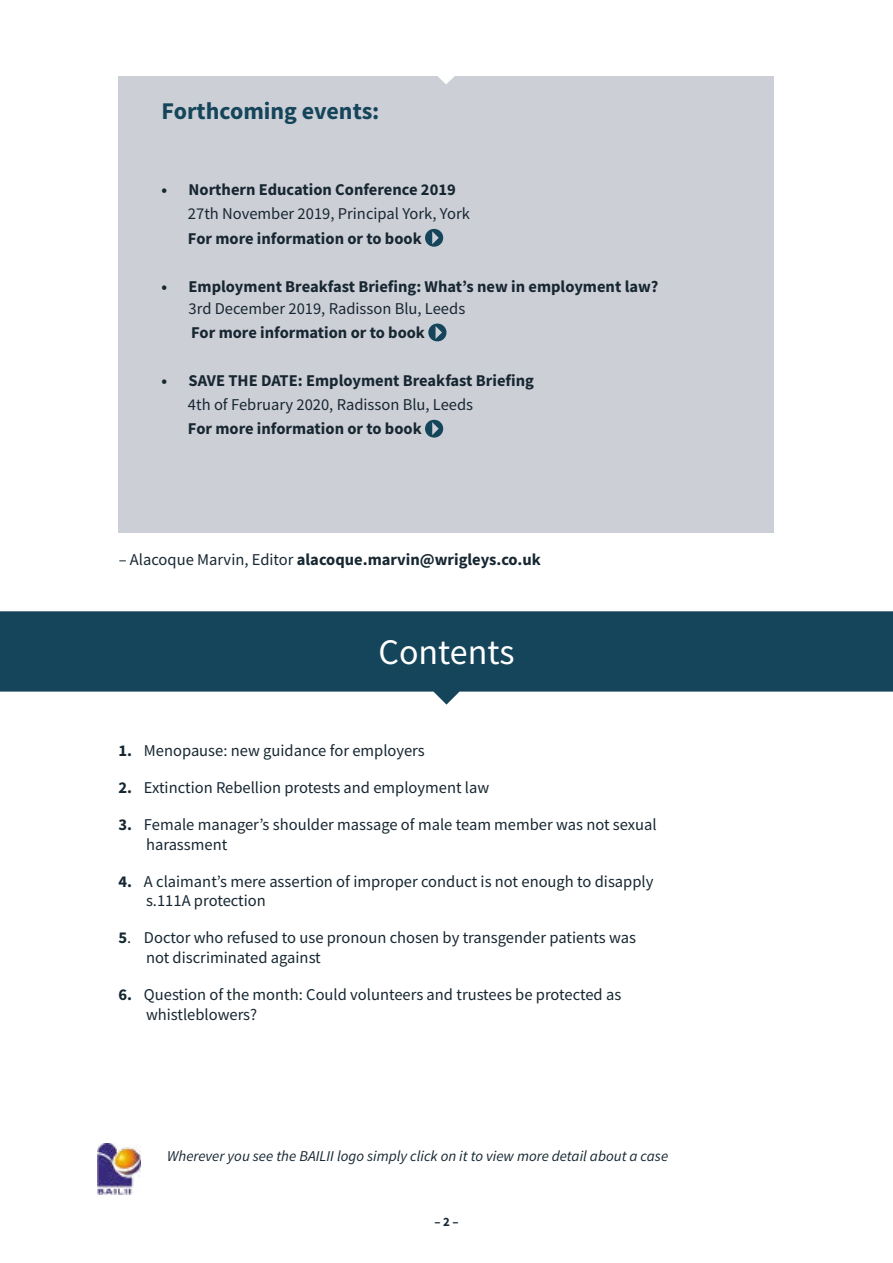
<style>
.page{position:relative;width:893px;height:1263px;background:#fff}
.page>*{position:absolute;margin:0;border:0;box-sizing:border-box;transform-origin:0 0}
.t1{font:36px "Source Sans Pro";color:#fff}
.t2{font:700 24px "Source Sans Pro";color:#15455a}
.t3{font:16.5px/19.8px "Source Sans Pro";color:#172732}
.t4{font:700 16.5px "Source Sans Pro";color:#172732}
.t5{font:italic 15px "Source Sans Pro";color:#172732}
.t6{font:700 12.75px "Source Sans Pro";color:#172732}
.s1{font-weight:400}
.s2{font-weight:700}
</style>
<div class="page">
<div style="left:118px;top:76px;width:656px;height:457px;background:#cdcfd6"></div>
<svg style="left:438px;top:76px;width:17px;height:8px"></svg>
<svg style="left:425px;top:229px;width:18px;height:18px"></svg>
<svg style="left:428px;top:324px;width:18px;height:17px"></svg>
<svg style="left:425px;top:420px;width:18px;height:18px"></svg>
<svg style="left:0;top:611px;width:893px;height:94px;background:#365f71"></svg>
<img style="left:98px;top:1144px;width:42px;height:50px">
<h2 class="t2" style="left:162px;top:95px;width:219px">Forthcoming events:</h2>
<p class="t4" style="left:162px;top:179px;width:296px">• Northern Education Conference 2019</p>
<p class="t3" style="left:188px;top:204px;width:283px">27th November 2019, Principal York, York</p>
<p class="t4" style="left:188px;top:227px;width:235px">For more information or to book</p>
<p class="t4" style="left:162px;top:275px;width:498px">• Employment Breakfast Briefing: What’s new in employment law?</p>
<p class="t3" style="left:189px;top:299px;width:278px">3rd December 2019, Radisson Blu, Leeds</p>
<p class="t4" style="left:191px;top:322px;width:235px">For more information or to book</p>
<p class="t4" style="left:162px;top:370px;width:374px">• SAVE THE DATE: Employment Breakfast Briefing</p>
<p class="t3" style="left:188px;top:395px;width:287px">4th of February 2020, Radisson Blu, Leeds</p>
<p class="t4" style="left:188px;top:418px;width:235px">For more information or to book</p>
<p class="t4" style="left:119px;top:548px;width:424px"><span class="s1">– Alacoque Marvin, Editor</span> alacoque.marvin@wrigleys.co.uk</p>
<h1 class="t1" style="left:379px;top:629px;width:137px">Contents</h1>
<p class="t3" style="left:118px;top:741px;width:308px"><span class="s2">1.</span> Menopause: new guidance for employers</p>
<p class="t3" style="left:118px;top:778px;width:372px"><span class="s2">2.</span> Extinction Rebellion protests and employment law</p>
<p class="t3" style="left:146px;top:814px;width:512px;text-indent:-28px"><span class="s2">3.</span> Female manager’s shoulder massage of male team member was not sexual harassment</p>
<p class="t3" style="left:146px;top:871px;width:509px;text-indent:-28px"><span class="s2">4.</span> A claimant’s mere assertion of improper conduct is not enough to disapply s.111A protection</p>
<p class="t3" style="left:146px;top:928px;width:491px;text-indent:-28px"><span class="s2">5</span>. Doctor who refused to use pronoun chosen by transgender patients was not discriminated against</p>
<p class="t3" style="left:146px;top:984px;width:477px;text-indent:-28px"><span class="s2">6.</span> Question of the month: Could volunteers and trustees be protected as whistleblowers?</p>
<p class="t5" style="left:167px;top:1146px;width:502px">Wherever you see the BAILII logo simply click on it to view more detail about a case</p>
<p class="t6" style="left:434px;top:1213px;width:26px">– 2 –</p>
</div>
